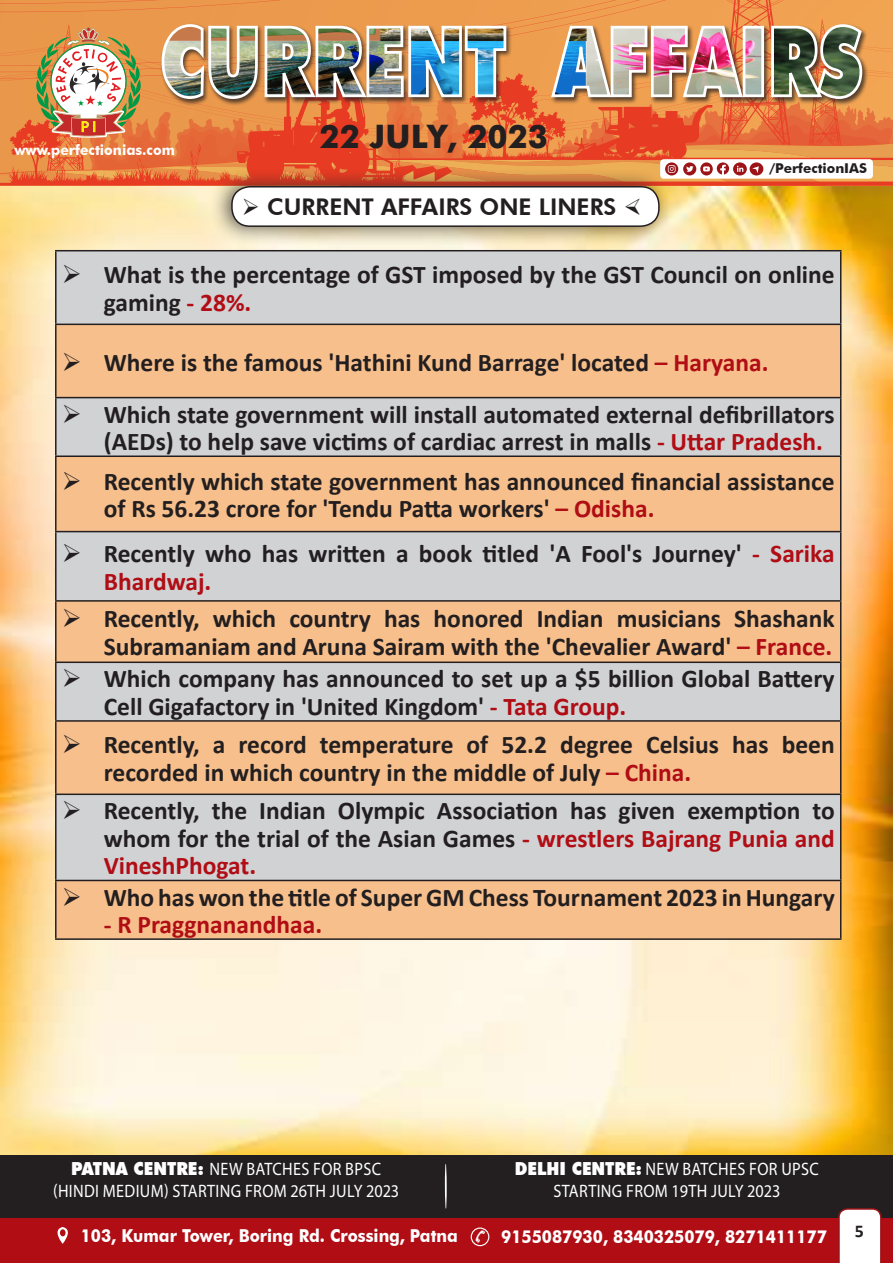
<style>
.page{position:relative;width:893px;height:1263px;background:#fff}
.page>*{position:absolute;margin:0;border:0;box-sizing:border-box;transform-origin:0 0}
.t1{font:700 32.25px "Futura";color:#231f20}
.t2{font:700 25.5px/27.5px "Calibri";color:#231f20}
.t3{font:700 25.5px "Calibri";color:#b00d15}
.t4{font:800 22.95px "Futura BT";color:#231f20}
.t5{font:18px/21.6px "Myriad Pro";letter-spacing:.02em;color:#fff;text-align:center;scale:.9 1}
.t6{font:700 18px "Calibri";color:#231f20}
.t7{font:700 17.85px "Futura BT";color:#fff;scale:.91 1}
.t8{font:700 14.4px "Futura BT";color:#fff}
.t9{font:700 13.5px "Futura BT";color:#231f20}
.s1{color:#b00d15}
.s2{font-family:"Futura BT";font-weight:900}
</style>
<div class="page">
<div style="left:0;top:1154px;width:893px;height:64px;background:#231f20"></div>
<svg style="left:0;top:0;width:893px;height:19px;fill:#ed9c4e"></svg>
<img style="left:0;top:19px;width:893px;height:167px">
<div style="left:0;top:1208px;width:886px;height:55px;background:#231f20"></div>
<div style="left:0;top:1218px;width:893px;height:45px;background:#b00d15"></div>
<svg style="left:471px;top:1228px;width:18px;height:17px"></svg>
<div style="left:471px;top:1227px;width:18px;height:19px;border:1px solid #fff;border-radius:50%"></div>
<svg style="left:57px;top:1227px;width:11px;height:17px"></svg>
<div style="left:60px;top:1229px;width:6px;height:7px;background:#b00d15;border-radius:50%"></div>
<svg style="left:838px;top:1208px;width:44px;height:55px"></svg>
<img style="left:0;top:186px;width:893px;height:968px">
<hr style="left:445px;top:1163px;width:2px;height:46px;background:#fff;border-radius:50%">
<div style="left:57px;top:251px;width:783px;height:73px;background:#d1d2d4"></div>
<svg style="left:57px;top:325px;width:783px;height:613px;fill:#f7bf8c"></svg>
<hr style="left:55px;top:250px;width:786px;height:1px;background:#231f20">
<hr style="left:55px;top:251px;width:2px;height:73px;background:#231f20">
<hr style="left:840px;top:251px;width:1px;height:73px;background:#231f20">
<hr style="left:55px;top:324px;width:786px;height:1px;background:#231f20">
<hr style="left:55px;top:325px;width:2px;height:72px;background:#231f20">
<hr style="left:840px;top:325px;width:1px;height:72px;background:#231f20">
<hr style="left:55px;top:397px;width:786px;height:1px;background:#231f20">
<hr style="left:55px;top:398px;width:2px;height:57px;background:#231f20">
<hr style="left:840px;top:398px;width:1px;height:57px;background:#231f20">
<hr style="left:55px;top:455px;width:786px;height:2px;background:#231f20">
<hr style="left:55px;top:457px;width:2px;height:74px;background:#231f20">
<hr style="left:840px;top:457px;width:1px;height:74px;background:#231f20">
<hr style="left:55px;top:531px;width:786px;height:1px;background:#231f20">
<hr style="left:55px;top:532px;width:2px;height:68px;background:#231f20">
<hr style="left:840px;top:532px;width:1px;height:68px;background:#231f20">
<hr style="left:55px;top:600px;width:786px;height:2px;background:#231f20">
<hr style="left:55px;top:602px;width:2px;height:59px;background:#231f20">
<hr style="left:840px;top:602px;width:1px;height:59px;background:#231f20">
<hr style="left:55px;top:661px;width:786px;height:2px;background:#231f20">
<hr style="left:55px;top:663px;width:2px;height:57px;background:#231f20">
<hr style="left:840px;top:663px;width:1px;height:57px;background:#231f20">
<hr style="left:55px;top:720px;width:786px;height:2px;background:#231f20">
<hr style="left:55px;top:722px;width:2px;height:71px;background:#231f20">
<hr style="left:840px;top:722px;width:1px;height:71px;background:#231f20">
<hr style="left:55px;top:793px;width:786px;height:2px;background:#231f20">
<hr style="left:55px;top:795px;width:2px;height:85px;background:#231f20">
<hr style="left:840px;top:795px;width:1px;height:85px;background:#231f20">
<hr style="left:55px;top:880px;width:786px;height:1px;background:#231f20">
<hr style="left:55px;top:881px;width:2px;height:57px;background:#231f20">
<hr style="left:840px;top:881px;width:1px;height:57px;background:#231f20">
<hr style="left:55px;top:938px;width:786px;height:2px;background:#231f20">
<div style="left:209px;top:167px;width:465px;height:79px;background:#231f20;opacity:.75"></div>
<div style="left:232px;top:187px;width:427px;height:39px;background:#fff;border-radius:18px"></div>
<div style="left:231px;top:186px;width:429px;height:41px;border:2px solid #231f20;border-radius:18px"></div>
<svg style="left:475px;top:1230px;width:11px;height:13px"></svg>
<svg style="left:82px;top:283px;width:26px;height:1px"></svg>
<svg style="left:82px;top:370px;width:26px;height:1px"></svg>
<svg style="left:82px;top:423px;width:26px;height:1px"></svg>
<svg style="left:82px;top:490px;width:26px;height:1px"></svg>
<svg style="left:82px;top:562px;width:26px;height:1px"></svg>
<svg style="left:82px;top:627px;width:26px;height:1px"></svg>
<svg style="left:82px;top:687px;width:26px;height:1px"></svg>
<svg style="left:82px;top:753px;width:26px;height:1px"></svg>
<svg style="left:82px;top:819px;width:26px;height:1px"></svg>
<svg style="left:82px;top:905px;width:26px;height:1px"></svg>
<p class="t8" style="left:14px;top:141px;width:162px">www.perfectionias.com</p>
<p class="t1" style="left:319px;top:113px;width:230px">22 JULY, 2023</p>
<p class="t4" style="left:242px;top:193px;width:376px">➢ CURRENT AFFAIRS ONE LINERS</p>
<p class="t9" style="left:769px;top:160px;width:99px">/PerfectionIAS</p>
<p class="t2" style="left:104px;top:261px;width:732px;text-indent:-42px">➢ What is the percentage of GST imposed by the GST Council on online gaming <span class="s1">- 28%.</span></p>
<p class="t2" style="left:62px;top:348px;width:708px">➢ Where is the famous 'Hathini Kund Barrage' located <span class="s1">– Haryana.</span></p>
<p class="t2" style="left:104px;top:400px;width:732px;text-indent:-42px">➢ Which state government will install automated external defibrillators (AEDs) to help save victims of cardiac arrest in malls <span class="s1">- Uttar Pradesh.</span></p>
<p class="t2" style="left:104px;top:467px;width:732px;text-indent:-42px">➢ Recently which state government has announced financial assistance of Rs 56.23 crore for 'Tendu Patta workers' <span class="s1">– Odisha.</span></p>
<p class="t2" style="left:104px;top:540px;width:732px;text-indent:-42px">➢ Recently who has written a book titled 'A Fool's Journey' <span class="s1">- Sarika<br>Bhardwaj.</span></p>
<p class="t2" style="left:62px;top:605px;width:774px;text-align:right">➢ Recently, which country has honored Indian musicians Shashank<br>Subramaniam and Aruna Sairam with the 'Chevalier Award' <span class="s1">– France.</span></p>
<p class="t2" style="left:104px;top:665px;width:732px;text-indent:-42px">➢ Which company has announced to set up a $5 billion Global Battery<br>Cell Gigafactory in 'United Kingdom' <span class="s1">- Tata Group.</span></p>
<p class="t2" style="left:104px;top:731px;width:732px;text-indent:-42px">➢ Recently, a record temperature of 52.2 degree Celsius has been recorded in which country in the middle of July <span class="s1">– China.</span></p>
<p class="t2" style="left:104px;top:797px;width:732px;text-align:justify;text-indent:-42px">➢ Recently, the Indian Olympic Association has given exemption to whom for the trial of the Asian Games <span class="s1">- wrestlers Bajrang Punia and VineshPhogat.</span></p>
<p class="t2" style="left:62px;top:883px;width:774px">➢ Who has won the title of Super GM Chess Tournament 2023 in Hungary</p>
<p class="t3" style="left:104px;top:908px;width:220px">- R Praggnanandhaa.</p>
<p class="t5" style="left:53px;top:1158px;width:386px"><span class="s2">PATNA CENTRE:</span> NEW BATCHES FOR BPSC (HINDI MEDIUM) STARTING FROM 26TH JULY 2023</p>
<p class="t5" style="left:515px;top:1158px;width:339px"><span class="s2">DELHI CENTRE:</span> NEW BATCHES FOR UPSC<br>STARTING FROM 19TH JULY 2023</p>
<p class="t7" style="left:81px;top:1225px;width:416px">103, Kumar Tower, Boring Rd. Crossing, Patna</p>
<p class="t7" style="left:501px;top:1226px;width:359px">9155087930, 8340325079, 8271411177</p>
<p class="t6" style="left:855px;top:1219px;width:11px">5</p>
</div>
